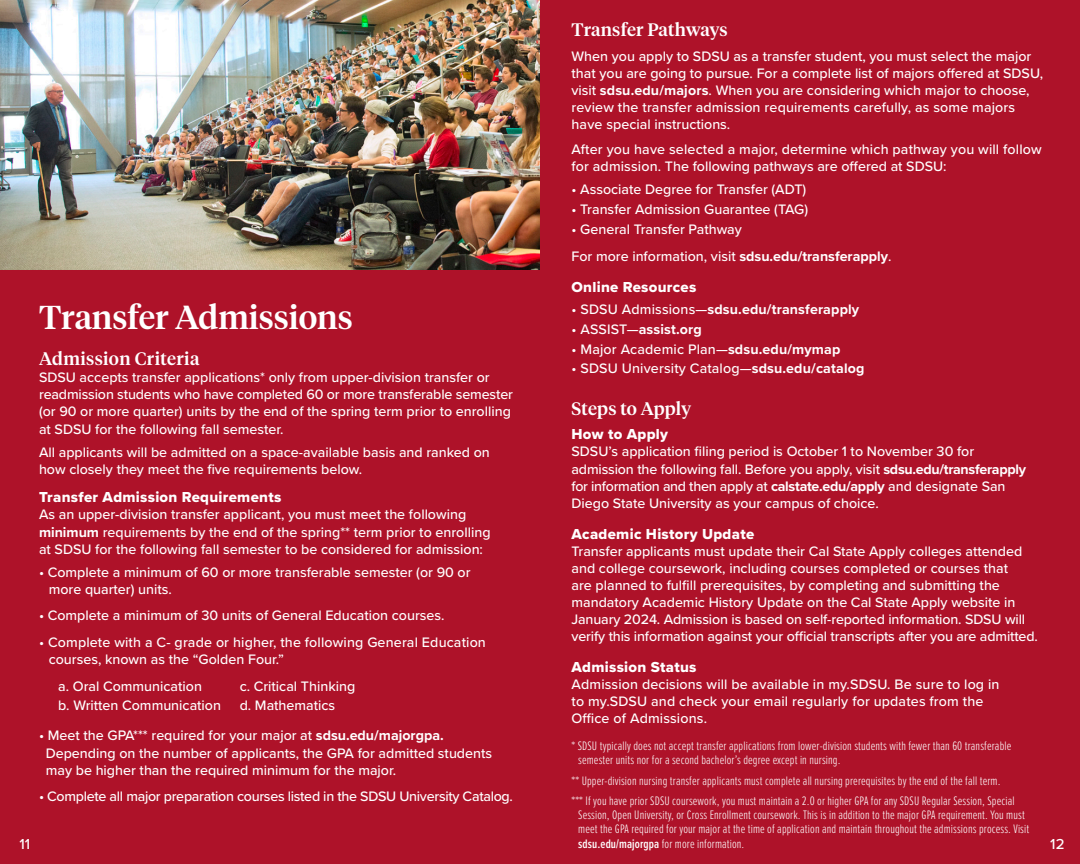
<style>
.page{position:relative;width:1080px;height:864px;background:#fff}
.page>*{position:absolute;margin:0;border:0;box-sizing:border-box;transform-origin:0 0}
.Title_LARGE{font:500 33px "Tiempos Headline";color:#fff}
.body{font:500 18px "Tiempos Headline";letter-spacing:.01em;color:#fff}
.Section_Title{font:500 18px "Tiempos Headline";letter-spacing:.02em;color:#fff}
.body-2{font:15px "Proxima Nova Extrabld";letter-spacing:.02em;color:#fff}
.Subtitle{font:15px "Proxima Nova Extrabld";letter-spacing:.02em;color:#fff}
.t1{font:500 15px "Proxima Nova";color:#fff}
.body-3{font:500 14.25px/17.1px "Proxima Nova";color:#fff}
.bullet_body{font:500 14.25px/17.1px "Proxima Nova";color:#fff}
.bullet_body-2{font:500 14.25px "Proxima Nova";letter-spacing:-.02em;color:#fff}
.body-4{font:700 14.25px "Proxima Nova";letter-spacing:.01em;color:#fff}
.body-5{font:300 12.75px/14.2px "Proxima Nova Ex Cn";letter-spacing:.01em;color:#fff}
.s1{font-weight:700}
.s2{font-weight:500}
.s3{font-weight:600}
</style>
<div class="page">
<div style="left:0;top:0;width:540px;height:864px;background:#ae1229"></div>
<div style="left:540px;top:0;width:540px;height:864px;background:#ae1229"></div>
<img style="left:0;top:0;width:540px;height:270px">
<p class="body" style="left:572px;top:17px;width:158px">Transfer Pathways</p>
<p class="body-3" style="left:572px;top:47px;width:473px">When you apply to SDSU as a transfer student, you must select the major that you are going to pursue. For a complete list of majors offered at SDSU, visit <span class="s1">sdsu.edu/majors</span>. When you are considering which major to choose, review the transfer admission requirements carefully, as some majors have special instructions.</p>
<p class="body-3" style="left:572px;top:140px;width:472px">After you have selected a major, determine which pathway you will follow for admission. The following pathways are offered at SDSU:</p>
<p class="bullet_body" style="left:572px;top:181px;width:236px">• Associate Degree for Transfer (ADT)</p>
<p class="bullet_body" style="left:572px;top:200px;width:238px">• Transfer Admission Guarantee (TAG)</p>
<p class="bullet_body" style="left:572px;top:220px;width:172px">• General Transfer Pathway</p>
<p class="body-3" style="left:572px;top:247px;width:321px">For more information, visit <span class="s1">sdsu.edu/transferapply</span>.</p>
<p class="Subtitle" style="left:572px;top:275px;width:126px">Online Resources</p>
<p class="body-4" style="left:572px;top:299px;width:289px"><span class="s2">• SDSU Admissions—</span>sdsu.edu/transferapply</p>
<p class="body-4" style="left:572px;top:318px;width:132px"><span class="s2">• ASSIST—</span>assist.org</p>
<p class="body-3" style="left:572px;top:340px;width:270px">• Major Academic Plan—<span class="s1">sdsu.edu/mymap</span></p>
<p class="body-3" style="left:572px;top:359px;width:294px">• SDSU University Catalog—<span class="s1">sdsu.edu/catalog</span></p>
<p class="body" style="left:572px;top:396px;width:121px">Steps to Apply</p>
<p class="body-2" style="left:572px;top:423px;width:98px">How to Apply</p>
<p class="body-3" style="left:571px;top:443px;width:456px">SDSU’s application filing period is October 1 to November 30 for admission the following fall. Before you apply, visit <span class="s1">sdsu.edu/transferapply </span>for information and then apply at <span class="s1">calstate.edu/apply</span> and designate San Diego State University as your campus of choice.</p>
<p class="body-2" style="left:571px;top:522px;width:184px">Academic History Update</p>
<p class="body-3" style="left:571px;top:542px;width:468px">Transfer applicants must update their Cal State Apply colleges attended and college coursework, including courses completed or courses that<br>are planned to fulfill prerequisites, by completing and submitting the mandatory Academic History Update on the Cal State Apply website in January 2024. Admission is based on self-reported information. SDSU will verify this information against your official transcripts after you are admitted.</p>
<p class="body-2" style="left:571px;top:656px;width:127px">Admission Status</p>
<p class="body-3" style="left:571px;top:675px;width:430px">Admission decisions will be available in my.SDSU. Be sure to log in to my.SDSU and check your email regularly for updates from the<br>Office of Admissions.</p>
<p class="body-5" style="left:578px;top:738px;width:435px;text-indent:-7px">* SDSU typically does not accept transfer applications from lower-division students with fewer than 60 transferable semester units nor for a second bachelor’s degree except in nursing.</p>
<p class="body-5" style="left:571px;top:773px;width:431px">** Upper-division nursing transfer applicants must complete all nursing prerequisites by the end of the fall term.</p>
<p class="body-5" style="left:578px;top:793px;width:453px;text-indent:-7px">*** If you have prior SDSU coursework, you must maintain a 2.0 or higher GPA for any SDSU Regular Session, Special Session, Open University, or Cross Enrollment coursework. This is in addition to the major GPA requirement. You must meet the GPA required for your major at the time of application and maintain throughout the admissions process. Visit <span class="s3">sdsu.edu/majorgpa</span> for more information.</p>
<p class="Title_LARGE" style="left:39px;top:295px;width:315px">Transfer Admissions</p>
<p class="Section_Title" style="left:39px;top:346px;width:162px">Admission Criteria</p>
<p class="body-3" style="left:39px;top:368px;width:476px">SDSU accepts transfer applications* only from upper-division transfer or readmission students who have completed 60 or more transferable semester (or 90 or more quarter) units by the end of the spring term prior to enrolling at SDSU for the following fall semester.</p>
<p class="body-3" style="left:39px;top:443px;width:452px">All applicants will be admitted on a space-available basis and ranked on how closely they meet the five requirements below.</p>
<p class="Subtitle" style="left:39px;top:486px;width:244px">Transfer Admission Requirements</p>
<p class="body-3" style="left:39px;top:506px;width:453px">As an upper-division transfer applicant, you must meet the following <span class="s1">minimum</span> requirements by the end of the spring** term prior to enrolling at SDSU for the following fall semester to be considered for admission:</p>
<p class="bullet_body" style="left:49px;top:563px;width:423px;text-indent:-10px">• Complete a minimum of 60 or more transferable semester (or 90 or more quarter) units.</p>
<p class="bullet_body" style="left:39px;top:607px;width:407px">• Complete a minimum of 30 units of General Education courses.</p>
<p class="bullet_body" style="left:49px;top:633px;width:439px;text-indent:-10px">• Complete with a C- grade or higher, the following General Education courses, known as the “Golden Four.”</p>
<p class="bullet_body" style="left:58px;top:677px;width:145px">a. Oral Communication</p>
<p class="bullet_body" style="left:58px;top:696px;width:164px">b. Written Communication</p>
<p class="bullet_body" style="left:46px;top:727px;width:448px;text-indent:-7px">• Meet the GPA*** required for your major at <span class="s1">sdsu.edu/majorgpa.<br></span>Depending on the number of applicants, the GPA for admitted students may be higher than the required minimum for the major.</p>
<p class="bullet_body-2" style="left:39px;top:786px;width:475px">• Complete all major preparation courses listed in the SDSU University Catalog.</p>
<p class="bullet_body" style="left:240px;top:677px;width:117px">c. Critical Thinking</p>
<p class="bullet_body" style="left:240px;top:696px;width:97px">d. Mathematics</p>
<p class="t1" style="left:19px;top:833px;width:12px">11</p>
<p class="t1" style="left:1050px;top:833px;width:16px">12</p>
</div>
